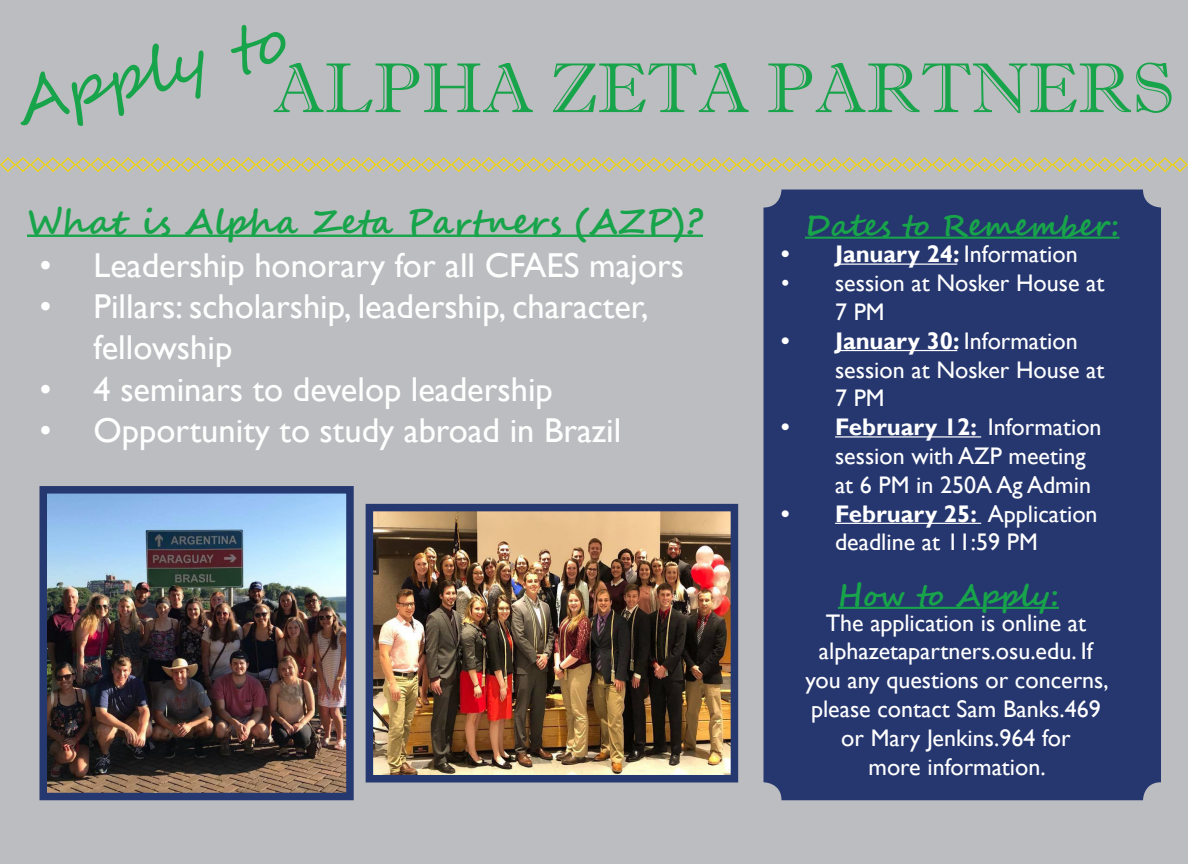
<style>
.page{position:relative;width:1188px;height:864px;background:#bcbdc0}
.page>*{position:absolute;margin:0;border:0;box-sizing:border-box;transform-origin:0 0}
.t1{font:70.5px "Imprint MT Shadow";color:#18a44a}
.t2{font:63px "Segoe Script";color:#18a44a}
.t3{font:34.5px/41.4px "Gill Sans";color:#fff}
.t4{font:700 34.5px "Segoe Script";color:#18a44a}
.t5{font:700 30px "Segoe Script";color:#18a44a}
.t6{font:24px/28.8px "Gill Sans";color:#fff}
.t7{font:700 24px "Gill Sans";color:#fff}
.s1{font-weight:400}
.s2{font-weight:700}
</style>
<div class="page">
<svg style="left:0;top:157px;width:1188px;height:15px"></svg>
<hr style="left:27px;top:235px;width:676px;height:2px;background:#18a44a">
<img style="left:49px;top:495px;width:296px;height:296px">
<div style="left:40px;top:486px;width:314px;height:314px;border:8px solid #253870"></div>
<img style="left:375px;top:513px;width:354px;height:260px">
<div style="left:366px;top:504px;width:372px;height:278px;border:8px solid #253870"></div>
<div style="left:764px;top:190px;width:397px;height:610px;background:#263770;border-radius:18px"></div>
<hr style="left:805px;top:237px;width:315px;height:2px;background:#18a44a">
<hr style="left:838px;top:607px;width:221px;height:2px;background:#18a44a">
<hr style="left:835px;top:264px;width:122px;height:1px;background:#fff">
<hr style="left:835px;top:350px;width:122px;height:1px;background:#fff">
<hr style="left:835px;top:436px;width:146px;height:2px;background:#fff">
<hr style="left:835px;top:523px;width:146px;height:1px;background:#fff">
<p class="t2" style="left:3px;top:55px;width:281px;rotate:-14deg">Apply to</p>
<p class="t1" style="left:273px;top:47px;width:903px">ALPHA ZETA PARTNERS</p>
<p class="t4" style="left:27px;top:193px;width:677px">What is Alpha Zeta Partners (AZP)?</p>
<p class="t3" style="left:40px;top:245px;width:646px">• Leadership honorary for all CFAES majors</p>
<p class="t3" style="left:94px;top:286px;width:557px;text-indent:-54px">• Pillars: scholarship, leadership, character, fellowship</p>
<p class="t3" style="left:40px;top:369px;width:515px">• 4 seminars to develop leadership</p>
<p class="t3" style="left:40px;top:410px;width:583px">• Opportunity to study abroad in Brazil</p>
<p class="t5" style="left:805px;top:201px;width:316px">Dates to Remember:</p>
<p class="t7" style="left:781px;top:240px;width:298px">• January 24: <span class="s1">Information</span></p>
<p class="t6" style="left:835px;top:269px;width:271px;text-indent:-54px">• session at Nosker House at<br>7 PM</p>
<p class="t6" style="left:835px;top:327px;width:271px;text-indent:-54px"><span class="s2">• January 30:</span> Information session at Nosker House at<br>7 PM</p>
<p class="t6" style="left:835px;top:413px;width:268px;text-indent:-54px"><span class="s2">• February 12:</span> Information session with AZP meeting at 6 PM in 250A Ag Admin</p>
<p class="t6" style="left:781px;top:499px;width:318px;text-align:center"><span class="s2">• February 25:</span> Application deadline at 11:59 PM</p>
<p class="t5" style="left:838px;top:571px;width:222px">How to Apply:</p>
<p class="t6" style="left:826px;top:609px;width:262px">The application is online at</p>
<p class="t6" style="left:806px;top:637px;width:305px;text-align:center">alphazetapartners.osu.edu. If you any questions or concerns, please contact Sam Banks.469</p>
<p class="t6" style="left:841px;top:724px;width:231px">or Mary Jenkins.964 for</p>
<p class="t6" style="left:869px;top:753px;width:179px">more information.</p>
</div>
